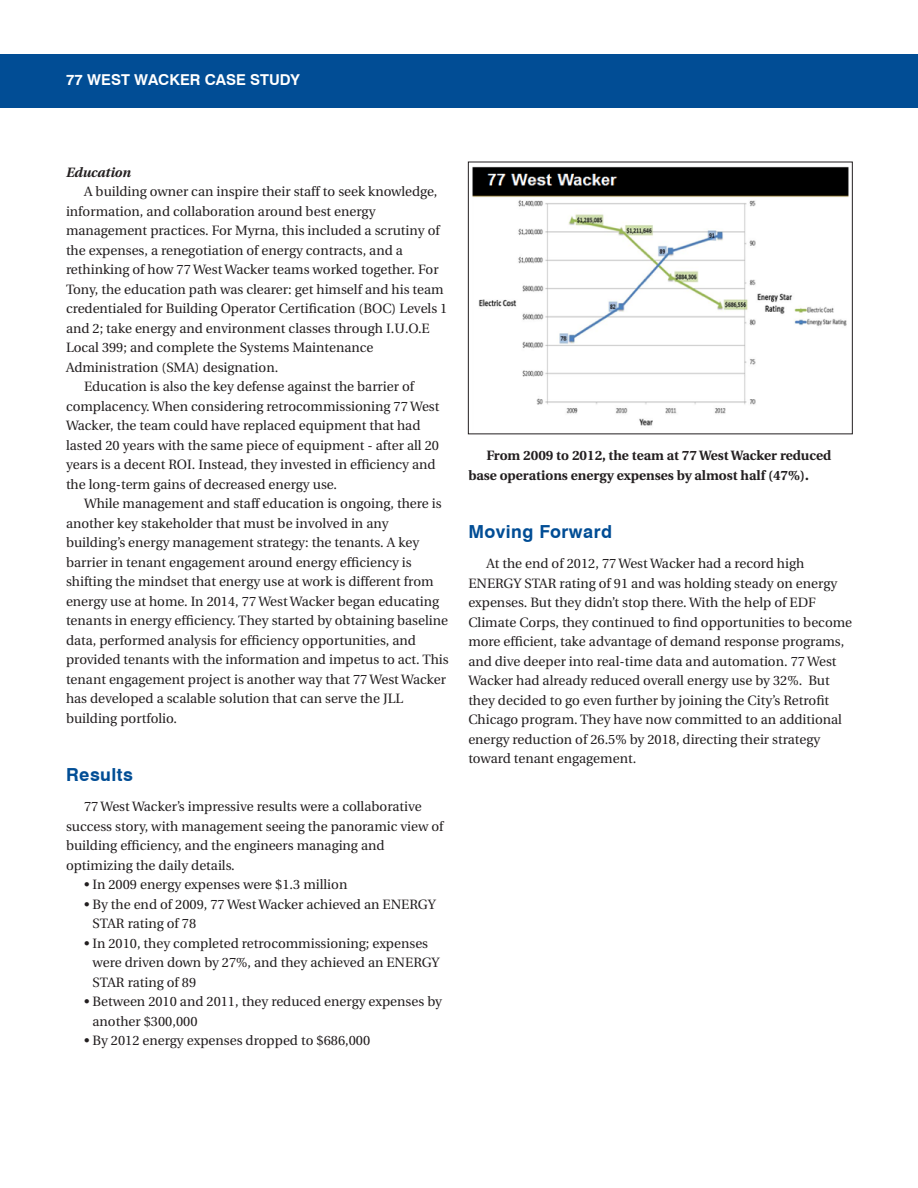
<style>
.page{position:relative;width:918px;height:1188px;background:#fff}
.page>*{position:absolute;margin:0;border:0;box-sizing:border-box;transform-origin:0 0}
.Subhead_with__6p_spa{font:700 18px "Swiss 721 BT";letter-spacing:.025em;color:#014d95}
.Text{font:700 15px "Swiss 721 BT";color:#fff}
.Text_No_Indent{font:13.5px/19.5px "Utopia";color:#231f20}
.Text_No_Indent-2{font:700 13.5px/19.5px "Utopia";color:#231f20}
.Text_No_Indent-3{font:italic 700 13.5px "Utopia";color:#231f20}
</style>
<div class="page">
<div style="left:0;top:54px;width:918px;height:54px;background:#014d95"></div>
<img style="left:472px;top:166px;width:377px;height:260px">
<div style="left:468px;top:162px;width:385px;height:272px;border:1px solid #231f20"></div>
<p class="Text" style="left:66px;top:70px;width:235px">77 WEST WACKER CASE STUDY</p>
<p class="Text_No_Indent-3" style="left:66px;top:164px;width:67px">Education</p>
<p class="Text_No_Indent" style="left:66px;top:182px;width:383px;text-indent:18px">A building owner can inspire their staff to seek knowledge, information, and collaboration around best energy management practices. For Myrna, this included a scrutiny of the expenses, a renegotiation of energy contracts, and a rethinking of how 77 West Wacker teams worked together. For Tony, the education path was clearer: get himself and his team credentialed for Building Operator Certification (BOC) Levels 1 and 2; take energy and environment classes through I.U.O.E Local 399; and complete the Systems Maintenance Administration (SMA) designation.</p>
<p class="Text_No_Indent" style="left:66px;top:377px;width:375px;text-indent:18px">Education is also the key defense against the barrier of complacency. When considering retrocommissioning 77 West Wacker, the team could have replaced equipment that had lasted 20 years with the same piece of equipment - after all 20 years is a decent ROI. Instead, they invested in efficiency and the long-term gains of decreased energy use.</p>
<p class="Text_No_Indent" style="left:66px;top:494px;width:384px;text-indent:18px">While management and staff education is ongoing, there is another key stakeholder that must be involved in any building’s energy management strategy: the tenants. A key barrier in tenant engagement around energy efficiency is shifting the mindset that energy use at work is different from energy use at home. In 2014, 77 West Wacker began educating tenants in energy efficiency. They started by obtaining baseline data, performed analysis for efficiency opportunities, and provided tenants with the information and impetus to act. This tenant engagement project is another way that 77 West Wacker has developed a scalable solution that can serve the JLL building portfolio.</p>
<p class="Subhead_with__6p_spa" style="left:66px;top:764px;width:68px">Results</p>
<p class="Text_No_Indent" style="left:66px;top:797px;width:379px;text-indent:18px">77 West Wacker’s impressive results were a collaborative success story, with management seeing the panoramic view of building efficiency, and the engineers managing and optimizing the daily details.</p>
<p class="Text_No_Indent" style="left:84px;top:875px;width:265px">• In 2009 energy expenses were $1.3 million</p>
<p class="Text_No_Indent" style="left:93px;top:895px;width:345px;text-indent:-9px">• By the end of 2009, 77 West Wacker achieved an ENERGY<br>STAR rating of 78</p>
<p class="Text_No_Indent" style="left:93px;top:934px;width:349px;text-indent:-9px">• In 2010, they completed retrocommissioning; expenses were driven down by 27%, and they achieved an ENERGY<br>STAR rating of 89</p>
<p class="Text_No_Indent" style="left:93px;top:992px;width:351px;text-indent:-9px">• Between 2010 and 2011, they reduced energy expenses by another $300,000</p>
<p class="Text_No_Indent" style="left:84px;top:1031px;width:288px">• By 2012 energy expenses dropped to $686,000</p>
<p class="Text_No_Indent-2" style="left:468px;top:446px;width:364px;text-indent:18px">From 2009 to 2012, the team at 77 West Wacker reduced base operations energy expenses by almost half (47%).</p>
<p class="Subhead_with__6p_spa" style="left:468px;top:521px;width:145px">Moving Forward</p>
<p class="Text_No_Indent" style="left:468px;top:554px;width:385px;text-indent:18px">At the end of 2012, 77 West Wacker had a record high ENERGY STAR rating of 91 and was holding steady on energy expenses. But they didn’t stop there. With the help of EDF Climate Corps, they continued to find opportunities to become more efficient, take advantage of demand response programs, and dive deeper into real-time data and automation. 77 West Wacker had already reduced overall energy use by 32%. But they decided to go even further by joining the City’s Retrofit Chicago program. They have now committed to an additional energy reduction of 26.5% by 2018, directing their strategy toward tenant engagement.</p>
</div>
